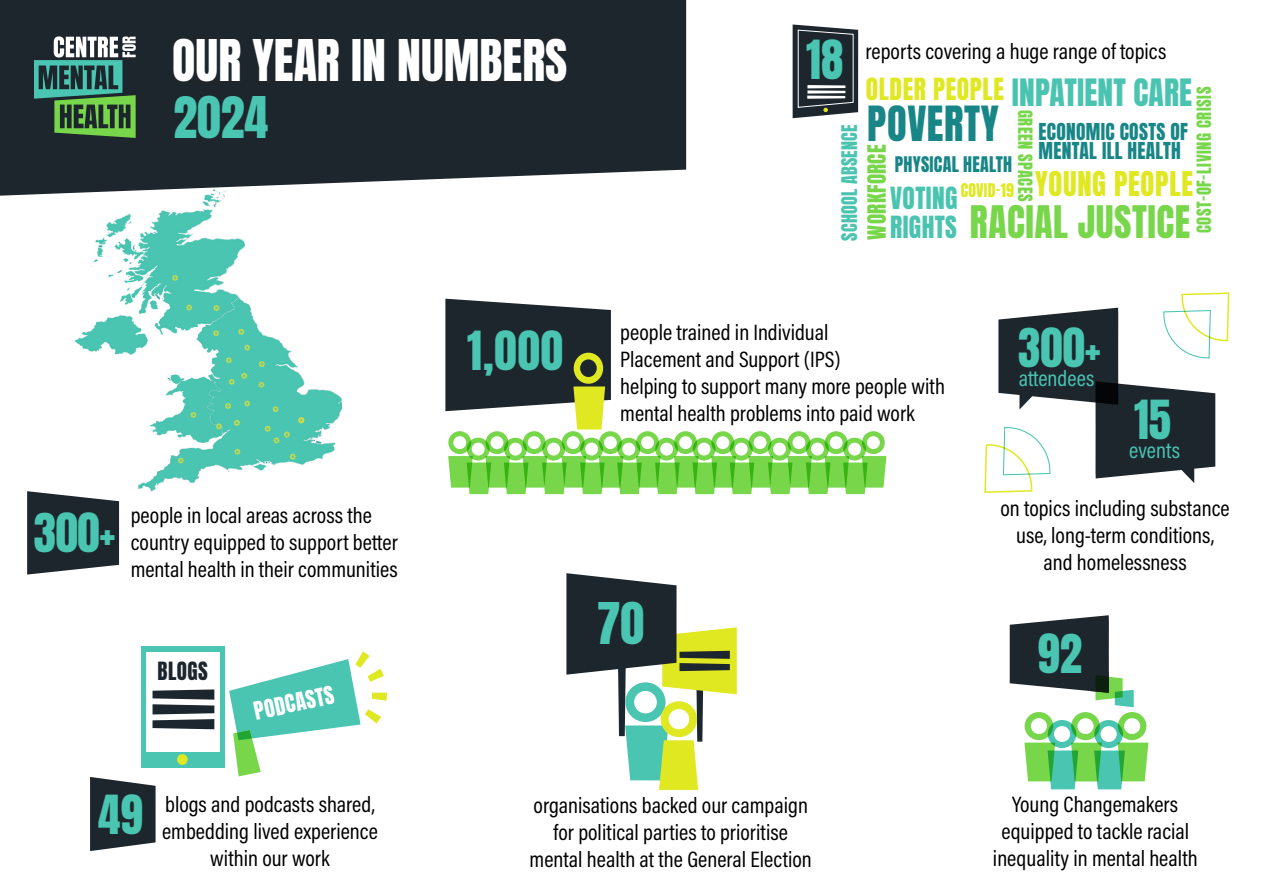
<style>
.page{position:relative;width:1263px;height:893px;background:#fff}
.page>*{position:absolute;margin:0;border:0;box-sizing:border-box;transform-origin:0 0}
.t1{font:48px "Anton";color:#fff}
.t2{font:48px "Anton";color:#49c5b1}
.t3{font:45px "Anton";color:#49c5b1}
.t4{font:40.5px "Anton";letter-spacing:.015em;color:#188687}
.t5{font:37.5px "Anton";letter-spacing:.015em;color:#78d64b}
.t6{font:31.5px "Anton";letter-spacing:.005em;color:#4ac4b0}
.t7{font:28.5px "Anton";letter-spacing:.025em;color:#e0e821}
.t8{font:25.5px "Anton";letter-spacing:.015em;color:#4ac4b0}
.t9{font:25.5px "Anton";letter-spacing:.025em;color:#e0e821}
.t10{font:22.5px/27px "Acumin Variable Concept";color:#000;text-align:center}
.t11{font:22.5px "Acumin Variable Concept";color:#49c5b1}
.t12{font:21px "Anton";letter-spacing:.015em;color:#78d64b}
.t13{font:21px "Anton";color:#fff}
.t14{font:21px "Anton";letter-spacing:.025em;color:#1d252d}
.t15{font:19.5px/19.5px "Anton";letter-spacing:.015em;color:#188687}
.t16{font:18px "Anton";letter-spacing:.015em;color:#188687}
.t17{font:18px "Anton";letter-spacing:.015em;color:#4ac4b0}
.t18{font:16.5px "Anton";letter-spacing:.035em;color:#78d64b}
.t19{font:15.75px "Anton";letter-spacing:.015em;color:#e0e821}
</style>
<div class="page">
<svg style="left:229px;top:651px;width:158px;height:125px"></svg>
<div style="left:142px;top:647px;width:83px;height:121px;background:#49c5b1"></div>
<div style="left:147px;top:652px;width:73px;height:100px;background:#fff"></div>
<svg style="left:153px;top:689px;width:61px;height:40px"></svg>
<div style="left:177px;top:754px;width:11px;height:11px;background:#e0e821;border-radius:50%"></div>
<svg style="left:984px;top:292px;width:246px;height:201px"></svg>
<svg style="left:445px;top:299px;width:441px;height:195px"></svg>
<img style="left:74px;top:196px;width:268px;height:295px">
<svg style="left:273px;top:406px;width:5px;height:6px"></svg>
<svg style="left:259px;top:382px;width:5px;height:6px"></svg>
<svg style="left:244px;top:401px;width:6px;height:5px"></svg>
<svg style="left:229px;top:379px;width:6px;height:6px"></svg>
<svg style="left:244px;top:345px;width:6px;height:5px"></svg>
<svg style="left:213px;top:330px;width:6px;height:6px"></svg>
<svg style="left:226px;top:357px;width:6px;height:6px"></svg>
<svg style="left:191px;top:412px;width:5px;height:6px"></svg>
<svg style="left:178px;top:458px;width:6px;height:5px"></svg>
<svg style="left:235px;top:449px;width:5px;height:6px"></svg>
<svg style="left:186px;top:305px;width:6px;height:5px"></svg>
<svg style="left:172px;top:275px;width:6px;height:6px"></svg>
<svg style="left:241px;top:373px;width:6px;height:6px"></svg>
<svg style="left:225px;top:403px;width:6px;height:6px"></svg>
<svg style="left:234px;top:420px;width:6px;height:6px"></svg>
<svg style="left:298px;top:417px;width:6px;height:6px"></svg>
<svg style="left:259px;top:361px;width:6px;height:6px"></svg>
<svg style="left:238px;top:329px;width:6px;height:6px"></svg>
<svg style="left:213px;top:305px;width:6px;height:6px"></svg>
<svg style="left:216px;top:423px;width:6px;height:6px"></svg>
<svg style="left:265px;top:426px;width:25px;height:17px"></svg>
<svg style="left:290px;top:454px;width:6px;height:5px"></svg>
<svg style="left:90px;top:777px;width:66px;height:74px"></svg>
<svg style="left:27px;top:491px;width:92px;height:84px"></svg>
<svg style="left:566px;top:573px;width:171px;height:217px"></svg>
<svg style="left:1010px;top:615px;width:138px;height:174px"></svg>
<svg style="left:0;top:0;width:686px;height:196px;fill:#1d252d"></svg>
<svg style="left:34px;top:36px;width:102px;height:102px"></svg>
<svg style="left:793px;top:25px;width:65px;height:93px"></svg>
<p class="t1" style="left:172px;top:36px;width:397px">OUR YEAR IN NUMBERS</p>
<p class="t10" style="left:865px;top:37px;width:302px">reports covering a huge range of topics</p>
<p class="t3" style="left:806px;top:37px;width:39px">18</p>
<p class="t9" style="left:866px;top:76px;width:140px">OLDER PEOPLE</p>
<p class="t6" style="left:1012px;top:76px;width:182px">INPATIENT CARE</p>
<p class="t18" style="left:1034px;top:110px;width:93px;rotate:90deg">GREEN SPACES</p>
<p class="t18" style="left:1196px;top:233px;width:148px;rotate:-90deg">COST-OF-LIVING CRISIS</p>
<p class="t2" style="left:173px;top:93px;width:96px">2024</p>
<p class="t4" style="left:867px;top:103px;width:133px">POVERTY</p>
<p class="t15" style="left:1038px;top:123px;width:151px">ECONOMIC COSTS OF<br>MENTAL ILL HEALTH</p>
<p class="t17" style="left:840px;top:241px;width:118px;rotate:-90deg">SCHOOL ABSENCE</p>
<p class="t12" style="left:866px;top:239px;width:96px;rotate:-90deg">WORKFORCE</p>
<p class="t16" style="left:895px;top:156px;width:119px">PHYSICAL HEALTH</p>
<p class="t7" style="left:1035px;top:170px;width:159px">YOUNG PEOPLE</p>
<p class="t19" style="left:961px;top:182px;width:55px">COVID-19</p>
<p class="t8" style="left:890px;top:185px;width:69px">VOTING</p>
<p class="t8" style="left:890px;top:214px;width:68px">RIGHTS</p>
<p class="t5" style="left:970px;top:203px;width:222px">RACIAL JUSTICE</p>
<p class="t3" style="left:34px;top:510px;width:83px">300+</p>
<p class="t10" style="left:131px;top:501px;width:269px;text-align:left">people in local areas across the country equipped to support better mental health in their communities</p>
<p class="t14" style="left:157px;top:660px;width:52px">BLOGS</p>
<p class="t13" style="left:252px;top:701px;width:83px;rotate:-12deg">PODCASTS</p>
<p class="t3" style="left:98px;top:792px;width:46px">49</p>
<p class="t10" style="left:162px;top:790px;width:217px">blogs and podcasts shared, embedding lived experience within our work</p>
<p class="t3" style="left:467px;top:328px;width:97px">1,000</p>
<p class="t10" style="left:620px;top:318px;width:210px">people trained in Individual</p>
<p class="t10" style="left:620px;top:345px;width:222px">Placement and Support (IPS)</p>
<p class="t10" style="left:620px;top:372px;width:326px;text-align:left">helping to support many more people with mental health problems into paid work</p>
<p class="t2" style="left:597px;top:599px;width:49px">70</p>
<p class="t10" style="left:530px;top:790px;width:284px">organisations backed our campaign for political parties to prioritise mental health at the General Election</p>
<p class="t3" style="left:1018px;top:325px;width:84px">300+</p>
<p class="t11" style="left:1019px;top:362px;width:77px">attendees</p>
<p class="t3" style="left:1134px;top:397px;width:39px">15</p>
<p class="t11" style="left:1129px;top:435px;width:52px">events</p>
<p class="t10" style="left:1000px;top:494px;width:231px">on topics including substance use, long-term conditions, and homelessness</p>
<p class="t3" style="left:1037px;top:631px;width:46px">92</p>
<p class="t10" style="left:993px;top:789px;width:206px">Young Changemakers equipped to tackle racial inequality in mental health</p>
</div>
